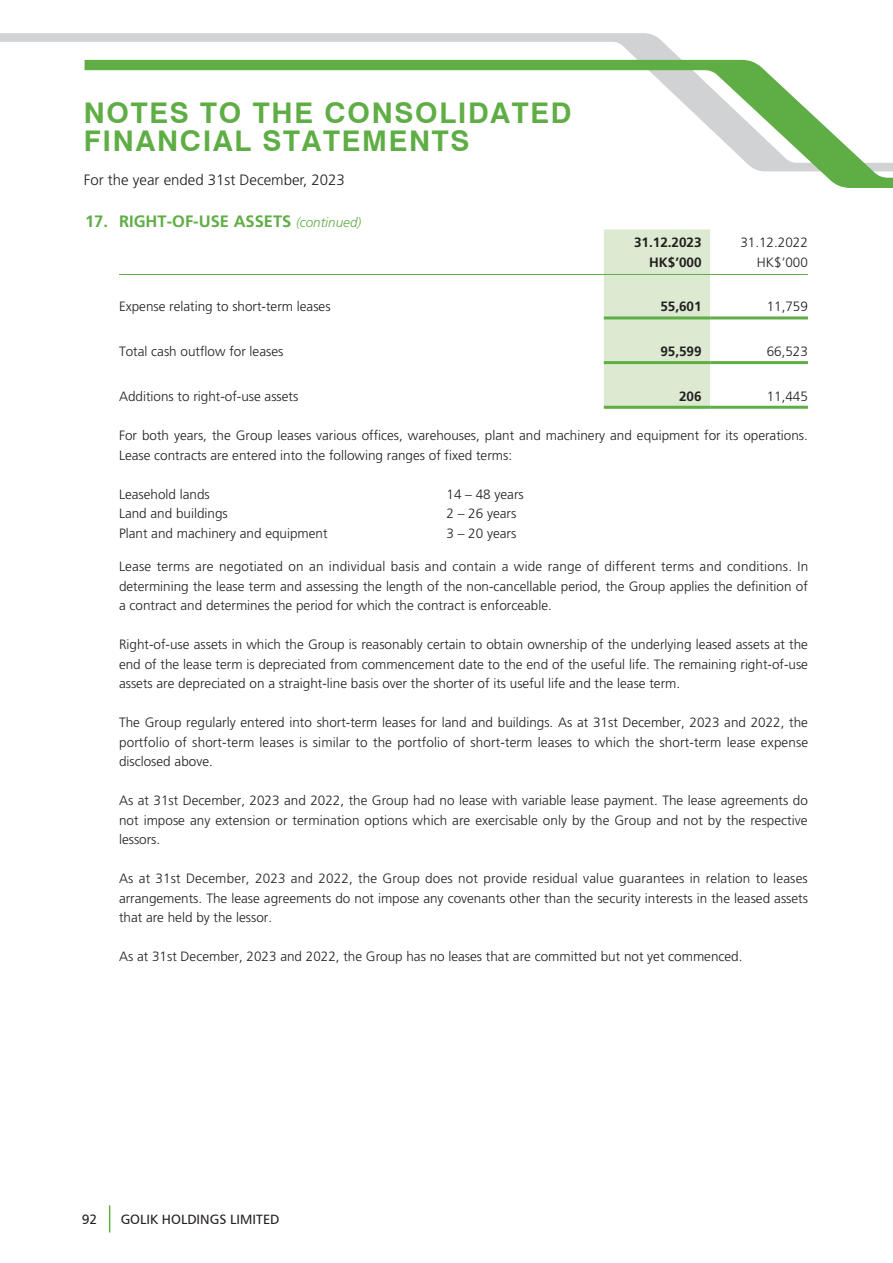
<style>
.page{position:relative;width:893px;height:1263px;background:#fff}
.page>*{position:absolute;margin:0;border:0;box-sizing:border-box;transform-origin:0 0}
.t1{font:700 28.5px/29px "Swiss 721 BT";letter-spacing:.06em;color:#5fad45}
.t2{font:700 16.5px "Frutiger LT Std";color:#5fad45}
.t3{font:300 15px "Frutiger LT Std";color:#231f20}
.t4{font:300 13.5px/19.5px "Frutiger LT Std";color:#231f20;text-align:justify}
.t5{font:700 13.5px "Frutiger LT Std";color:#231f20}
.t6{font:13.5px "Humanist 777 BT Roman B";color:#231f20}
.s1{font-weight:300;font-style:italic;font-size:13.5px}
</style>
<div class="page">
<svg style="left:0;top:33px;width:744px;height:38px"></svg>
<svg style="left:85px;top:60px;width:808px;height:128px"></svg>
<svg style="left:109px;top:1205px;width:1px;height:27px"></svg>
<div style="left:604px;top:229px;width:106px;height:177px;background:#dcead2"></div>
<hr style="left:119px;top:274px;width:485px;height:1px;background:#5fad45">
<hr style="left:604px;top:274px;width:106px;height:1px;background:#5fad45">
<hr style="left:710px;top:274px;width:98px;height:1px;background:#5fad45">
<hr style="left:604px;top:316px;width:106px;height:3px;background:#5fad45">
<hr style="left:710px;top:316px;width:98px;height:3px;background:#5fad45">
<hr style="left:604px;top:361px;width:106px;height:3px;background:#5fad45">
<hr style="left:710px;top:361px;width:98px;height:3px;background:#5fad45">
<hr style="left:604px;top:406px;width:106px;height:3px;background:#5fad45">
<hr style="left:710px;top:406px;width:98px;height:3px;background:#5fad45">
<h1 class="t1" style="left:84px;top:98px;width:489px">NOTES TO THE CONSOLIDATED<br>FINANCIAL STATEMENTS</h1>
<p class="t3" style="left:84px;top:171px;width:263px">For the year ended 31st December, 2023</p>
<p class="t2" style="left:85px;top:212px;width:278px">17. RIGHT-OF-USE ASSETS <span class="s1">(continued)</span></p>
<p class="t5" style="left:634px;top:235px;width:69px">31.12.2023</p>
<p class="t4" style="left:740px;top:233px;width:69px">31.12.2022</p>
<p class="t5" style="left:649px;top:254px;width:54px">HK$’000</p>
<p class="t4" style="left:757px;top:252px;width:53px">HK$’000</p>
<p class="t4" style="left:119px;top:297px;width:213px">Expense relating to short-term leases</p>
<p class="t5" style="left:660px;top:299px;width:43px">55,601</p>
<p class="t4" style="left:767px;top:297px;width:43px">11,759</p>
<p class="t4" style="left:119px;top:342px;width:166px">Total cash outflow for leases</p>
<p class="t5" style="left:660px;top:343px;width:43px">95,599</p>
<p class="t4" style="left:767px;top:342px;width:43px">66,523</p>
<p class="t4" style="left:119px;top:386px;width:181px">Additions to right-of-use assets</p>
<p class="t5" style="left:679px;top:388px;width:24px">206</p>
<p class="t4" style="left:767px;top:386px;width:43px">11,445</p>
<p class="t4" style="left:119px;top:426px;width:690px">For both years, the Group leases various offices, warehouses, plant and machinery and equipment for its operations.<br>Lease contracts are entered into the following ranges of fixed terms:</p>
<p class="t4" style="left:119px;top:485px;width:92px">Leasehold lands</p>
<p class="t4" style="left:446px;top:485px;width:79px">14 – 48 years</p>
<p class="t4" style="left:119px;top:504px;width:110px">Land and buildings</p>
<p class="t4" style="left:446px;top:504px;width:71px">2 – 26 years</p>
<p class="t4" style="left:119px;top:524px;width:210px">Plant and machinery and equipment</p>
<p class="t4" style="left:446px;top:524px;width:71px">3 – 20 years</p>
<p class="t4" style="left:119px;top:557px;width:691px">Lease terms are negotiated on an individual basis and contain a wide range of different terms and conditions. In determining the lease term and assessing the length of the non-cancellable period, the Group applies the definition of a contract and determines the period for which the contract is enforceable.</p>
<p class="t4" style="left:119px;top:635px;width:690px">Right-of-use assets in which the Group is reasonably certain to obtain ownership of the underlying leased assets at the end of the lease term is depreciated from commencement date to the end of the useful life. The remaining right-of-use assets are depreciated on a straight-line basis over the shorter of its useful life and the lease term.</p>
<p class="t4" style="left:119px;top:713px;width:691px">The Group regularly entered into short-term leases for land and buildings. As at 31st December, 2023 and 2022, the portfolio of short-term leases is similar to the portfolio of short-term leases to which the short-term lease expense disclosed above.</p>
<p class="t4" style="left:119px;top:791px;width:690px">As at 31st December, 2023 and 2022, the Group had no lease with variable lease payment. The lease agreements do not impose any extension or termination options which are exercisable only by the Group and not by the respective lessors.</p>
<p class="t4" style="left:119px;top:869px;width:690px">As at 31st December, 2023 and 2022, the Group does not provide residual value guarantees in relation to leases arrangements. The lease agreements do not impose any covenants other than the security interests in the leased assets that are held by the lessor.</p>
<p class="t4" style="left:119px;top:947px;width:625px">As at 31st December, 2023 and 2022, the Group has no leases that are committed but not yet commenced.</p>
<p class="t6" style="left:82px;top:1210px;width:17px">92</p>
<p class="t6" style="left:121px;top:1210px;width:160px">GOLIK HOLDINGS LIMITED</p>
</div>
